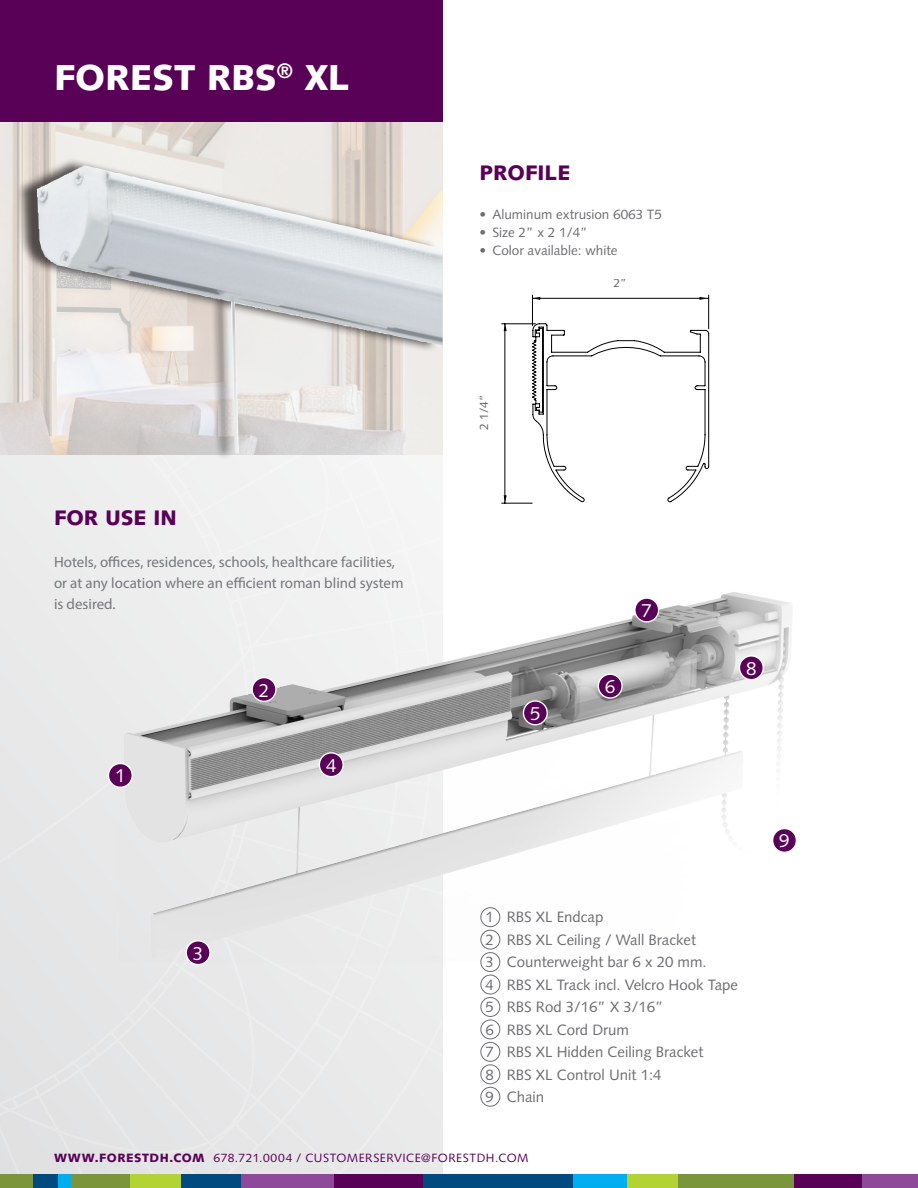
<style>
.page{position:relative;width:918px;height:1188px;background:#fff}
.page>*{position:absolute;margin:0;border:0;box-sizing:border-box;transform-origin:0 0}
.t1{font:900 36px "Syntax LT Pro";letter-spacing:-.005em;color:#fff}
.t2{font:900 21px "Syntax LT Pro";color:#590157}
.t3{font:18.75px "Syntax LT Pro";color:#fff}
.t4{font:15px "Syntax LT Pro";color:#6c6d70}
.t5{font:15px/21px "Myriad Pro";color:#76787b}
.t6{font:13.5px "Syntax LT Pro";color:#6c6d70}
.t7{font:12px "Syntax LT Pro";letter-spacing:.04em;color:#590157}
.t8{font:12px "Syntax LT Pro";color:#231f20}
.s1{font-weight:900}
</style>
<div class="page">
<svg style="left:0;top:454px;width:443px;height:721px"></svg>
<img style="left:108px;top:525px;width:687px;height:460px">
<div style="left:108px;top:764px;width:24px;height:23px;background:#590157;border-radius:50%"></div>
<div style="left:108px;top:763px;width:25px;height:25px;border:1px solid #fff;border-radius:50%"></div>
<div style="left:252px;top:678px;width:24px;height:23px;background:#590157;border-radius:50%"></div>
<div style="left:252px;top:677px;width:25px;height:25px;border:1px solid #fff;border-radius:50%"></div>
<div style="left:186px;top:941px;width:24px;height:24px;background:#590157;border-radius:50%"></div>
<div style="left:186px;top:940px;width:25px;height:25px;border:1px solid #fff;border-radius:50%"></div>
<div style="left:319px;top:753px;width:24px;height:24px;background:#590157;border-radius:50%"></div>
<div style="left:319px;top:752px;width:25px;height:25px;border:1px solid #fff;border-radius:50%"></div>
<div style="left:523px;top:701px;width:24px;height:24px;background:#590157;border-radius:50%"></div>
<div style="left:523px;top:700px;width:25px;height:25px;border:1px solid #fff;border-radius:50%"></div>
<div style="left:598px;top:674px;width:24px;height:24px;background:#590157;border-radius:50%"></div>
<div style="left:598px;top:674px;width:25px;height:25px;border:1px solid #fff;border-radius:50%"></div>
<div style="left:635px;top:598px;width:24px;height:24px;background:#590157;border-radius:50%"></div>
<div style="left:634px;top:597px;width:25px;height:26px;border:1px solid #fff;border-radius:50%"></div>
<div style="left:773px;top:829px;width:23px;height:23px;background:#590157;border-radius:50%"></div>
<div style="left:772px;top:828px;width:25px;height:25px;border:1px solid #fff;border-radius:50%"></div>
<div style="left:739px;top:656px;width:24px;height:24px;background:#590157;border-radius:50%"></div>
<div style="left:739px;top:655px;width:25px;height:25px;border:1px solid #fff;border-radius:50%"></div>
<div style="left:481px;top:908px;width:19px;height:19px;border:1px solid #6c6d70;border-radius:50%"></div>
<div style="left:481px;top:930px;width:19px;height:19px;border:1px solid #6c6d70;border-radius:50%"></div>
<div style="left:481px;top:952px;width:19px;height:20px;border:1px solid #6c6d70;border-radius:50%"></div>
<div style="left:481px;top:975px;width:19px;height:19px;border:1px solid #6c6d70;border-radius:50%"></div>
<div style="left:481px;top:1042px;width:19px;height:20px;border:1px solid #6c6d70;border-radius:50%"></div>
<div style="left:481px;top:997px;width:19px;height:20px;border:1px solid #6c6d70;border-radius:50%"></div>
<div style="left:481px;top:1065px;width:19px;height:19px;border:1px solid #6c6d70;border-radius:50%"></div>
<div style="left:481px;top:1020px;width:19px;height:19px;border:1px solid #6c6d70;border-radius:50%"></div>
<div style="left:481px;top:1087px;width:19px;height:19px;border:1px solid #6c6d70;border-radius:50%"></div>
<svg style="left:532px;top:324px;width:177px;height:178px"></svg>
<hr style="left:532px;top:298px;width:177px;height:1px;background:#000">
<hr style="left:708px;top:295px;width:1px;height:34px;background:#000">
<hr style="left:532px;top:295px;width:1px;height:31px;background:#000">
<hr style="left:502px;top:324px;width:33px;height:1px;background:#000">
<hr style="left:502px;top:503px;width:30px;height:1px;background:#000">
<svg style="left:504px;top:324px;width:3px;height:179px"></svg>
<svg style="left:533px;top:297px;width:174px;height:3px"></svg>
<svg style="left:0;top:121px;width:443px;height:333px;fill:#eae6e2"></svg>
<div style="left:16px;top:157px;width:422px;height:304px;background:#231f20;opacity:.75"></div>
<img style="left:37px;top:165px;width:406px;height:288px">
<div style="left:0;top:0;width:443px;height:121px;background:#590157"></div>
<div style="left:240px;top:1175px;width:94px;height:13px;background:#8f499a"></div>
<div style="left:858px;top:1175px;width:60px;height:13px;background:#8f499a"></div>
<div style="left:0;top:1175px;width:33px;height:13px;background:#7a953a"></div>
<div style="left:58px;top:1175px;width:14px;height:13px;background:#00aeef"></div>
<div style="left:573px;top:1175px;width:54px;height:13px;background:#00aeef"></div>
<div style="left:181px;top:1175px;width:60px;height:13px;background:#004a7f"></div>
<div style="left:423px;top:1175px;width:150px;height:13px;background:#004a7f"></div>
<div style="left:33px;top:1175px;width:25px;height:13px;background:#004a7f"></div>
<div style="left:334px;top:1175px;width:89px;height:13px;background:#590157"></div>
<div style="left:793px;top:1175px;width:69px;height:13px;background:#590157"></div>
<div style="left:72px;top:1175px;width:58px;height:13px;background:#7a953a"></div>
<div style="left:677px;top:1175px;width:117px;height:13px;background:#7a953a"></div>
<div style="left:130px;top:1175px;width:51px;height:13px;background:#b3d234"></div>
<div style="left:627px;top:1175px;width:51px;height:13px;background:#b3d234"></div>
<p class="t1" style="left:54px;top:56px;width:297px">FOREST RBS<sup>®</sup> XL</p>
<p class="t2" style="left:480px;top:160px;width:92px">PROFILE</p>
<p class="t6" style="left:480px;top:206px;width:184px">• Aluminum extrusion 6063 T5</p>
<p class="t6" style="left:480px;top:224px;width:110px">• Size 2” x 2 1/4”</p>
<p class="t6" style="left:480px;top:242px;width:140px">• Color available: white</p>
<p class="t8" style="left:613px;top:276px;width:15px">2”</p>
<p class="t8" style="left:477px;top:430px;width:37px;rotate:-90deg">2 1/4”</p>
<p class="t2" style="left:54px;top:506px;width:124px">FOR USE IN</p>
<p class="t5" style="left:54px;top:552px;width:351px">Hotels, offices, residences, schools, healthcare facilities, or at any location where an efficient roman blind system is desired.</p>
<p class="t3" style="left:115px;top:765px;width:12px">1</p>
<p class="t3" style="left:259px;top:679px;width:12px">2</p>
<p class="t3" style="left:326px;top:754px;width:12px">4</p>
<p class="t3" style="left:530px;top:702px;width:12px">5</p>
<p class="t3" style="left:605px;top:676px;width:12px">6</p>
<p class="t3" style="left:642px;top:599px;width:12px">7</p>
<p class="t3" style="left:746px;top:657px;width:12px">8</p>
<p class="t3" style="left:779px;top:830px;width:12px">9</p>
<p class="t3" style="left:193px;top:942px;width:12px">3</p>
<p class="t4" style="left:485px;top:908px;width:119px">1 RBS XL Endcap</p>
<p class="t4" style="left:485px;top:931px;width:212px">2 RBS XL Ceiling / Wall Bracket</p>
<p class="t4" style="left:485px;top:953px;width:223px">3 Counterweight bar 6 x 20 mm.</p>
<p class="t4" style="left:485px;top:976px;width:254px">4 RBS XL Track incl. Velcro Hook Tape</p>
<p class="t4" style="left:485px;top:998px;width:179px">5 RBS Rod 3/16” X 3/16”</p>
<p class="t4" style="left:485px;top:1021px;width:145px">6 RBS XL Cord Drum</p>
<p class="t4" style="left:485px;top:1043px;width:219px">7 RBS XL Hidden Ceiling Bracket</p>
<p class="t4" style="left:485px;top:1066px;width:178px">8 RBS XL Control Unit 1:4</p>
<p class="t4" style="left:485px;top:1088px;width:60px">9 Chain</p>
<p class="t7" style="left:54px;top:1151px;width:476px"><span class="s1">WWW.FORESTDH.COM</span> 678.721.0004 / CUSTOMERSERVICE@FORESTDH.COM</p>
</div>
